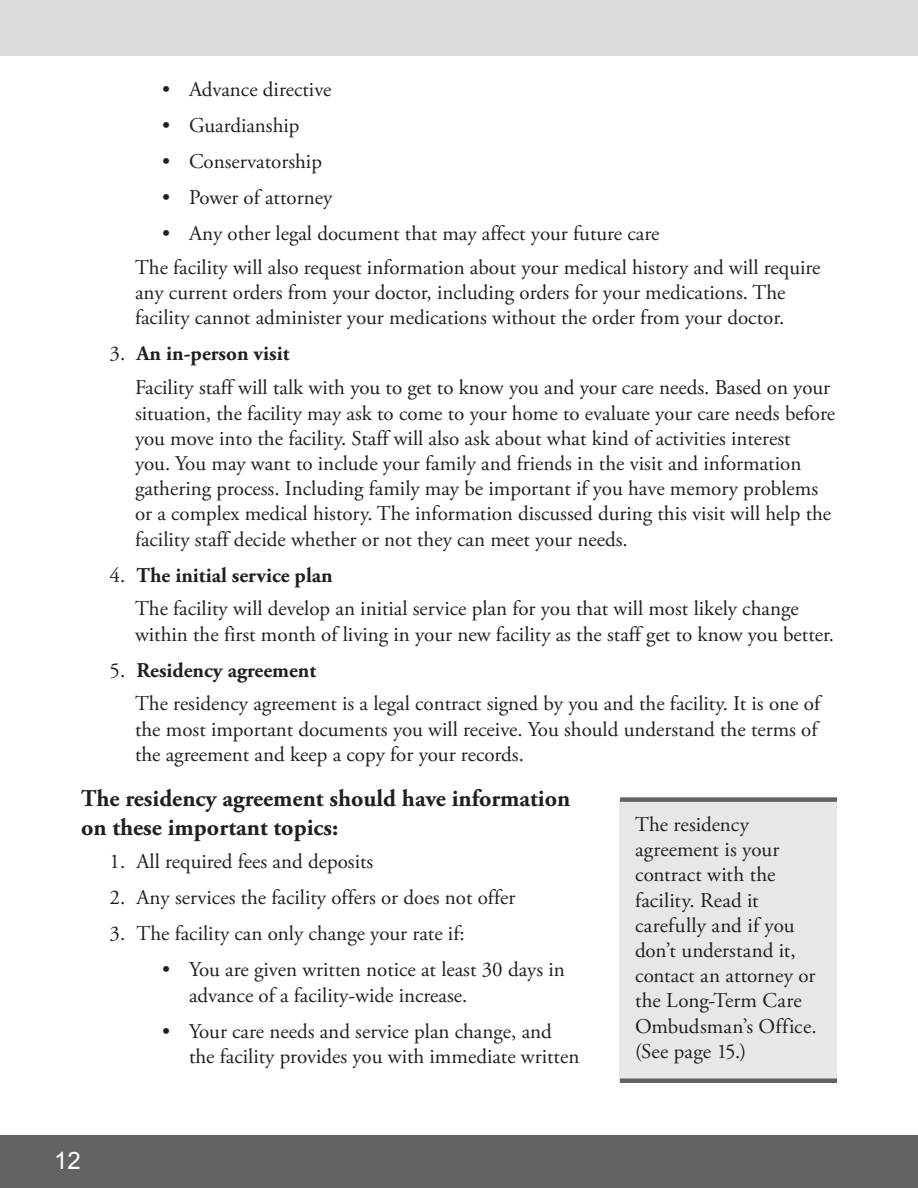
<style>
.page{position:relative;width:918px;height:1188px;background:#fff}
.page>*{position:absolute;margin:0;border:0;box-sizing:border-box;transform-origin:0 0}
.Sub_head_2{font:700 24px/28.8px "Adobe Garamond Pro";color:#231f20}
.t1{font:24px "Arial";color:#fff}
.Body_bullet_indent{font:21px/25.2px "Adobe Garamond Pro";color:#231f20}
.t2{font:700 21px "Adobe Garamond Pro";color:#231f20}
.s1{font-weight:400}
</style>
<div class="page">
<div style="left:0;top:0;width:918px;height:55px;background:#dcdddf"></div>
<div style="left:0;top:1135px;width:918px;height:53px;background:#636366"></div>
<div style="left:620px;top:800px;width:217px;height:283px;background:#e6e7e9"></div>
<div style="left:620px;top:797px;width:217px;height:5px;background:#636366"></div>
<div style="left:620px;top:1078px;width:217px;height:5px;background:#636366"></div>
<p class="Body_bullet_indent" style="left:162px;top:78px;width:171px">• Advance directive</p>
<p class="Body_bullet_indent" style="left:162px;top:114px;width:139px">• Guardianship</p>
<p class="Body_bullet_indent" style="left:162px;top:150px;width:161px">• Conservatorship</p>
<p class="Body_bullet_indent" style="left:162px;top:186px;width:172px">• Power of attorney</p>
<p class="Body_bullet_indent" style="left:162px;top:222px;width:499px">• Any other legal document that may affect your future care</p>
<p class="Body_bullet_indent" style="left:135px;top:256px;width:687px">The facility will also request information about your medical history and will require any current orders from your doctor, including orders for your medications. The facility cannot administer your medications without the order from your doctor.</p>
<p class="t2" style="left:110px;top:342px;width:182px"><span class="s1">3.</span> An in-person visit</p>
<p class="Body_bullet_indent" style="left:135px;top:376px;width:702px">Facility staff will talk with you to get to know you and your care needs. Based on your situation, the facility may ask to come to your home to evaluate your care needs before you move into the facility. Staff will also ask about what kind of activities interest<br>you. You may want to include your family and friends in the visit and information gathering process. Including family may be important if you have memory problems or a complex medical history. The information discussed during this visit will help the facility staff decide whether or not they can meet your needs.</p>
<p class="t2" style="left:110px;top:563px;width:225px"><span class="s1">4.</span> The initial service plan</p>
<p class="Body_bullet_indent" style="left:135px;top:597px;width:701px">The facility will develop an initial service plan for you that will most likely change within the first month of living in your new facility as the staff get to know you better.</p>
<p class="t2" style="left:110px;top:658px;width:208px"><span class="s1">5.</span> Residency agreement</p>
<p class="Body_bullet_indent" style="left:135px;top:692px;width:687px;text-align:justify">The residency agreement is a legal contract signed by you and the facility. It is one of the most important documents you will receive. You should understand the terms of the agreement and keep a copy for your records.</p>
<p class="Sub_head_2" style="left:81px;top:784px;width:491px">The residency agreement should have information on these important topics:</p>
<p class="Body_bullet_indent" style="left:110px;top:850px;width:265px">1. All required fees and deposits</p>
<p class="Body_bullet_indent" style="left:110px;top:886px;width:407px">2. Any services the facility offers or does not offer</p>
<p class="Body_bullet_indent" style="left:110px;top:922px;width:357px">3. The facility can only change your rate if:</p>
<p class="Body_bullet_indent" style="left:189px;top:958px;width:377px;text-indent:-27px">• You are given written notice at least 30 days in advance of a facility-wide increase.</p>
<p class="Body_bullet_indent" style="left:189px;top:1019px;width:392px;text-indent:-27px">• Your care needs and service plan change, and the facility provides you with immediate written</p>
<p class="Body_bullet_indent" style="left:635px;top:813px;width:183px">The residency agreement is your contract with the facility. Read it carefully and if you don’t understand it, contact an attorney or the Long-Term Care<br>Ombudsman’s Office. (See page 15.)</p>
<p class="t1" style="left:54px;top:1145px;width:28px">12</p>
</div>
